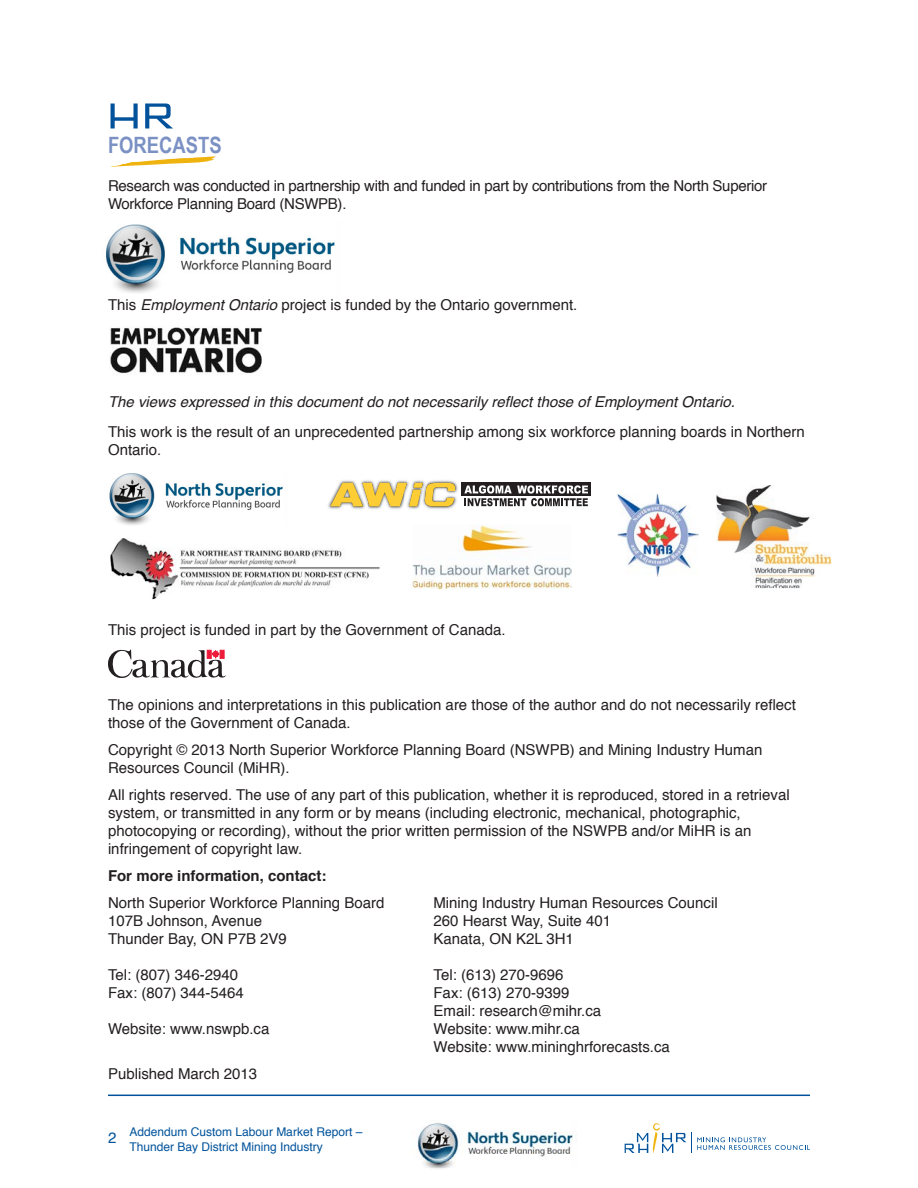
<style>
.page{position:relative;width:918px;height:1188px;background:#fff}
.page>*{position:absolute;margin:0;border:0;box-sizing:border-box;transform-origin:0 0}
.t1{font:700 22.5px "Arial Narrow";color:#7b91c4}
._001_-_legal_text{font:15px/18px "Helvetica";color:#231f20}
._001_-_legal_text-2{font:15px/18px "Helvetica";letter-spacing:-.02em;color:#231f20}
._001_-_legal_text-3{font:italic 15px "Helvetica";color:#231f20}
._001_-_legal_text-4{font:700 15px "Helvetica";color:#231f20}
.t2{font:12px/14.4px "Helvetica";color:#01529b}
.s1{font-style:italic}
.s2{font-size:15px}
</style>
<div class="page">
<hr style="left:108px;top:1095px;width:702px;height:1px;background:#01529b">
<svg style="left:624px;top:1123px;width:186px;height:31px"></svg>
<img style="left:417px;top:1123px;width:156px;height:44px">
<img style="left:106px;top:224px;width:229px;height:69px">
<img style="left:110px;top:327px;width:152px;height:47px">
<svg style="left:108px;top:650px;width:118px;height:28px"></svg>
<img style="left:718px;top:486px;width:112px;height:101px">
<div style="left:716px;top:484px;width:116px;height:105px;border:1px solid #fff"></div>
<img style="left:619px;top:495px;width:80px;height:81px">
<img style="left:328px;top:480px;width:77px;height:29px">
<img style="left:358px;top:480px;width:9px;height:29px">
<img style="left:411px;top:480px;width:10px;height:29px">
<img style="left:405px;top:480px;width:6px;height:29px">
<img style="left:427px;top:480px;width:31px;height:29px">
<div style="left:461px;top:483px;width:130px;height:13px;background:#231f20"></div>
<svg style="left:330px;top:483px;width:125px;height:23px"></svg>
<svg style="left:464px;top:485px;width:124px;height:21px"></svg>
<img style="left:111px;top:539px;width:268px;height:60px">
<svg style="left:145px;top:104px;width:28px;height:24px"></svg>
<svg style="left:111px;top:104px;width:27px;height:24px"></svg>
<svg style="left:110px;top:156px;width:106px;height:11px"></svg>
<img style="left:414px;top:526px;width:156px;height:63px">
<img style="left:109px;top:473px;width:174px;height:52px">
<p class="t1" style="left:108px;top:128px;width:115px">FORECASTS</p>
<p class="_001_-_legal_text-2" style="left:108px;top:177px;width:661px">Research was conducted in partnership with and funded in part by contributions from the North Superior<br>Workforce Planning Board (NSWPB).</p>
<p class="_001_-_legal_text" style="left:108px;top:296px;width:471px">This <span class="s1">Employment Ontario</span> project is funded by the Ontario government.</p>
<p class="_001_-_legal_text-3" style="left:108px;top:389px;width:628px">The views expressed in this document do not necessarily reflect those of Employment Ontario.</p>
<p class="_001_-_legal_text" style="left:108px;top:423px;width:698px">This work is the result of an unprecedented partnership among six workforce planning boards in Northern<br>Ontario.</p>
<p class="_001_-_legal_text" style="left:108px;top:621px;width:399px">This project is funded in part by the Government of Canada.</p>
<p class="_001_-_legal_text" style="left:108px;top:697px;width:689px">The opinions and interpretations in this publication are those of the author and do not necessarily reflect those of the Government of Canada.</p>
<p class="_001_-_legal_text" style="left:108px;top:742px;width:656px">Copyright © 2013 North Superior Workforce Planning Board (NSWPB) and Mining Industry Human<br>Resources Council (MiHR).</p>
<p class="_001_-_legal_text" style="left:108px;top:787px;width:683px">All rights reserved. The use of any part of this publication, whether it is reproduced, stored in a retrieval system, or transmitted in any form or by means (including electronic, mechanical, photographic, photocopying or recording), without the prior written permission of the NSWPB and/or MiHR is an infringement of copyright law.</p>
<p class="_001_-_legal_text-4" style="left:108px;top:864px;width:220px">For more information, contact:</p>
<p class="_001_-_legal_text" style="left:108px;top:895px;width:278px">North Superior Workforce Planning Board</p>
<p class="_001_-_legal_text" style="left:434px;top:895px;width:286px">Mining Industry Human Resources Council</p>
<p class="_001_-_legal_text" style="left:108px;top:913px;width:156px">107B Johnson, Avenue</p>
<p class="_001_-_legal_text" style="left:434px;top:913px;width:179px">260 Hearst Way, Suite 401</p>
<p class="_001_-_legal_text" style="left:108px;top:931px;width:180px">Thunder Bay, ON P7B 2V9</p>
<p class="_001_-_legal_text" style="left:434px;top:931px;width:142px">Kanata, ON K2L 3H1</p>
<p class="_001_-_legal_text" style="left:108px;top:967px;width:132px">Tel: (807) 346-2940</p>
<p class="_001_-_legal_text" style="left:434px;top:967px;width:132px">Tel: (613) 270-9696</p>
<p class="_001_-_legal_text" style="left:108px;top:985px;width:137px">Fax: (807) 344-5464</p>
<p class="_001_-_legal_text" style="left:434px;top:985px;width:137px">Fax: (613) 270-9399</p>
<p class="_001_-_legal_text" style="left:434px;top:1003px;width:169px">Email: research@mihr.ca</p>
<p class="_001_-_legal_text" style="left:108px;top:1021px;width:163px">Website: www.nswpb.ca</p>
<p class="_001_-_legal_text" style="left:434px;top:1021px;width:238px">Website: www.mihr.ca<br>Website: www.mininghrforecasts.ca</p>
<p class="_001_-_legal_text" style="left:108px;top:1066px;width:151px">Published March 2013</p>
<p class="t2" style="left:130px;top:1125px;width:234px;text-indent:-22px"><span class="s2">2</span> Addendum Custom Labour Market Report –<br>Thunder Bay District Mining Industry</p>
</div>
